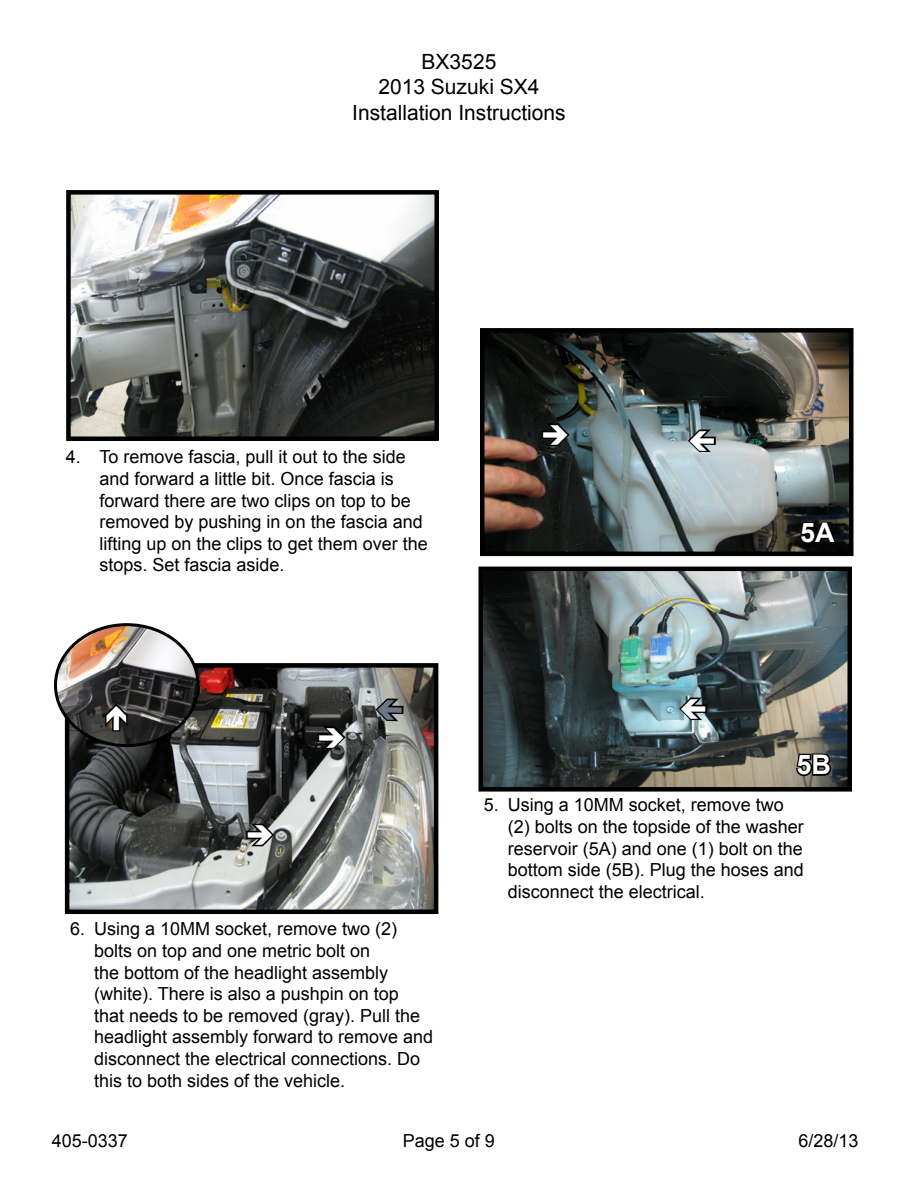
<style>
.page{position:relative;width:918px;height:1188px;background:#fff}
.page>*{position:absolute;margin:0;border:0;box-sizing:border-box;transform-origin:0 0}
.t1{font:700 27px "Arial";color:#fff}
.t2{font:21px/25.2px "Arial";color:#000;text-align:center}
.t3{font:18px/21.6px "Arial";color:#000}
</style>
<div class="page">
<img style="left:71px;top:195px;width:363px;height:241px">
<div style="left:66px;top:190px;width:373px;height:251px;border:4px solid #000"></div>
<img style="left:483px;top:572px;width:364px;height:215px">
<div style="left:478px;top:567px;width:374px;height:225px;border:4px solid #000"></div>
<svg style="left:794px;top:751px;width:40px;height:27px"></svg>
<img style="left:485px;top:333px;width:364px;height:218px">
<div style="left:480px;top:328px;width:374px;height:228px;border:4px solid #000"></div>
<svg style="left:798px;top:520px;width:41px;height:25px"></svg>
<img style="left:70px;top:668px;width:363px;height:241px">
<div style="left:65px;top:663px;width:373px;height:251px;border:4px solid #000"></div>
<img style="left:56px;top:625px;width:142px;height:121px">
<div style="left:54px;top:623px;width:146px;height:124px;border:3px solid #000;border-radius:50%"></div>
<svg style="left:686px;top:427px;width:31px;height:27px"></svg>
<svg style="left:540px;top:421px;width:32px;height:28px"></svg>
<svg style="left:677px;top:695px;width:32px;height:27px"></svg>
<svg style="left:245px;top:821px;width:31px;height:28px"></svg>
<svg style="left:316px;top:724px;width:32px;height:27px"></svg>
<svg style="left:103px;top:701px;width:27px;height:32px"></svg>
<svg style="left:373px;top:696px;width:32px;height:27px"></svg>
<p class="t2" style="left:352px;top:50px;width:215px">BX3525<br>2013 Suzuki SX4<br>Installation Instructions</p>
<p class="t3" style="left:100px;top:447px;width:330px;text-indent:-34px">4. To remove fascia, pull it out to the side and forward a little bit. Once fascia is forward there are two clips on top to be removed by pushing in on the fascia and lifting up on the clips to get them over the stops. Set fascia aside.</p>
<h1 class="t1" style="left:800px;top:515px;width:36px">5A</h1>
<h1 class="t1" style="left:797px;top:747px;width:36px">5B</h1>
<p class="t3" style="left:94px;top:918px;width:341px;text-indent:-24px">6. Using a 10MM socket, remove two (2) bolts on top and one metric bolt on<br>the bottom of the headlight assembly (white). There is also a pushpin on top that needs to be removed (gray). Pull the headlight assembly forward to remove and disconnect the electrical connections. Do this to both sides of the vehicle.</p>
<p class="t3" style="left:508px;top:794px;width:298px;text-indent:-24px">5. Using a 10MM socket, remove two (2) bolts on the topside of the washer reservoir (5A) and one (1) bolt on the bottom side (5B). Plug the hoses and disconnect the electrical.</p>
<p class="t3" style="left:52px;top:1130px;width:78px">405-0337</p>
<p class="t3" style="left:403px;top:1130px;width:94px">Page 5 of 9</p>
<p class="t3" style="left:798px;top:1130px;width:62px">6/28/13</p>
</div>
